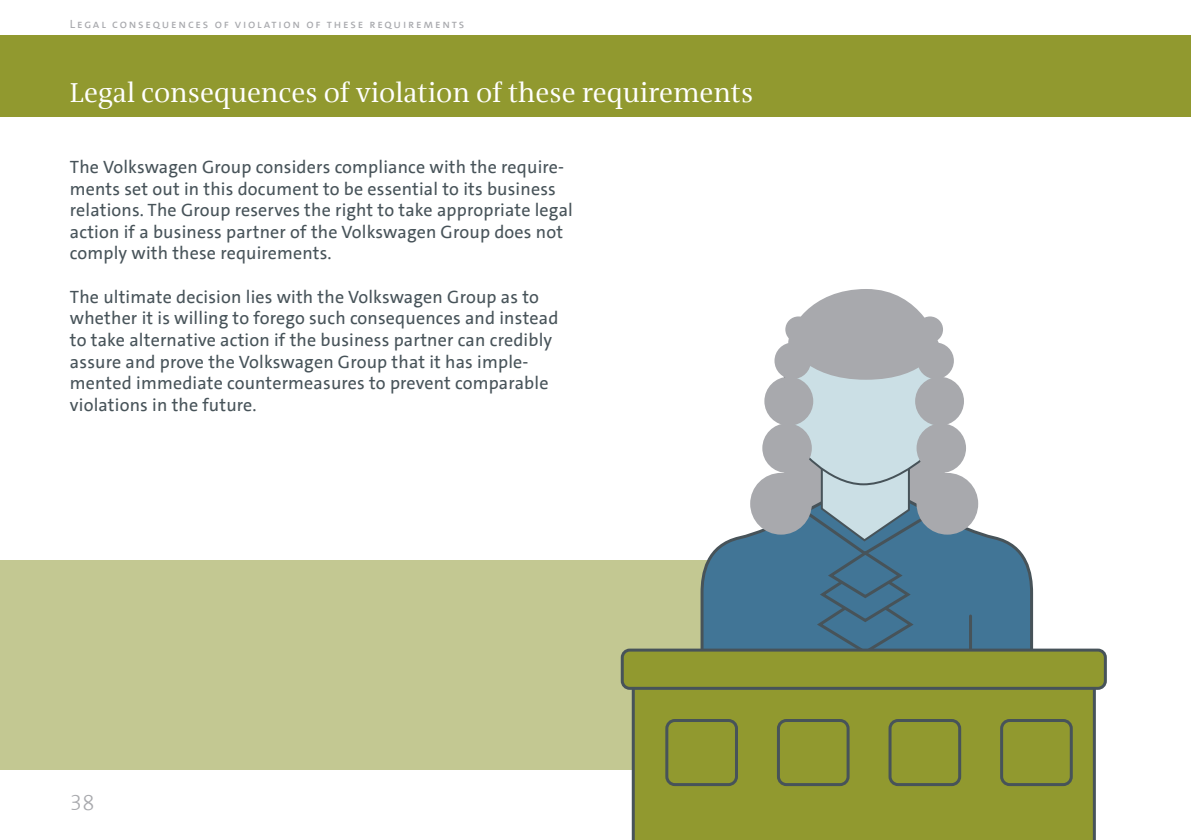
<style>
.page{position:relative;width:1191px;height:840px;background:#fff}
.page>*{position:absolute;margin:0;border:0;box-sizing:border-box;transform-origin:0 0}
.t1{font:28px "VWAG The Antiqua";color:#fff}
.t2{font:300 22px "VWAG The Sans";color:#a8a9ad}
.t3{font:18px/21.6px "VWAG The Sans";letter-spacing:.01em;color:#475359}
.t4{font:12px "VWAG The Sans";letter-spacing:.15em;color:#a8a9ad}
</style>
<div class="page">
<div style="left:0;top:35px;width:1191px;height:82px;background:#91992f"></div>
<div style="left:0;top:559px;width:948px;height:210px;background:#c3c892"></div>
<div style="left:630px;top:689px;width:467px;height:150px;background:#91992f"></div>
<svg style="left:699px;top:501px;width:335px;height:147px"></svg>
<hr style="left:969px;top:615px;width:3px;height:34px;background:#475359">
<div style="left:622px;top:649px;width:483px;height:39px;background:#91992f;border-radius:7px"></div>
<div style="left:621px;top:648px;width:485px;height:41px;border:3px solid #475359;border-radius:7px"></div>
<div style="left:667px;top:720px;width:69px;height:64px;background:#91992f;border-radius:8px"></div>
<div style="left:665px;top:718px;width:73px;height:67px;border:3px solid #475359;border-radius:8px"></div>
<div style="left:778px;top:720px;width:70px;height:64px;background:#91992f;border-radius:8px"></div>
<div style="left:777px;top:718px;width:72px;height:67px;border:3px solid #475359;border-radius:8px"></div>
<div style="left:890px;top:720px;width:69px;height:64px;background:#91992f;border-radius:8px"></div>
<div style="left:888px;top:718px;width:73px;height:67px;border:3px solid #475359;border-radius:8px"></div>
<div style="left:1001px;top:720px;width:70px;height:64px;background:#91992f;border-radius:8px"></div>
<div style="left:1000px;top:718px;width:72px;height:67px;border:3px solid #475359;border-radius:8px"></div>
<div style="left:774px;top:342px;width:37px;height:37px;background:#a8a9ad;border-radius:50%"></div>
<div style="left:764px;top:376px;width:49px;height:49px;background:#a8a9ad;border-radius:50%"></div>
<div style="left:762px;top:423px;width:50px;height:49px;background:#a8a9ad;border-radius:50%"></div>
<div style="left:750px;top:472px;width:62px;height:62px;background:#a8a9ad;border-radius:50%"></div>
<svg style="left:781px;top:289px;width:164px;height:363px;background:#8ca4b3"></svg>
<div style="left:917px;top:316px;width:26px;height:26px;background:#a8a9ad;border-radius:50%"></div>
<div style="left:917px;top:342px;width:37px;height:37px;background:#a8a9ad;border-radius:50%"></div>
<div style="left:915px;top:376px;width:49px;height:49px;background:#a8a9ad;border-radius:50%"></div>
<div style="left:916px;top:423px;width:50px;height:49px;background:#a8a9ad;border-radius:50%"></div>
<div style="left:916px;top:472px;width:62px;height:62px;background:#a8a9ad;border-radius:50%"></div>
<p class="t4" style="left:70px;top:16px;width:396px">Legal consequences of violation of these requirements</p>
<h1 class="t1" style="left:70px;top:74px;width:685px">Legal consequences of violation of these requirements</h1>
<p class="t3" style="left:70px;top:156px;width:504px">The Volkswagen Group considers compliance with the require&shy;ments set out in this document to be essential to its business relations. The Group reserves the right to take appropriate legal action if a business partner of the Volkswagen Group does not comply with these requirements.</p>
<p class="t3" style="left:70px;top:286px;width:490px">The ultimate decision lies with the Volkswagen Group as to whether it is willing to forego such consequences and instead to take alternative action if the business partner can credibly assure and prove the Volkswagen Group that it has imple&shy;mented immediate countermeasures to prevent comparable violations in the future.</p>
<p class="t2" style="left:70px;top:787px;width:26px">38</p>
</div>
